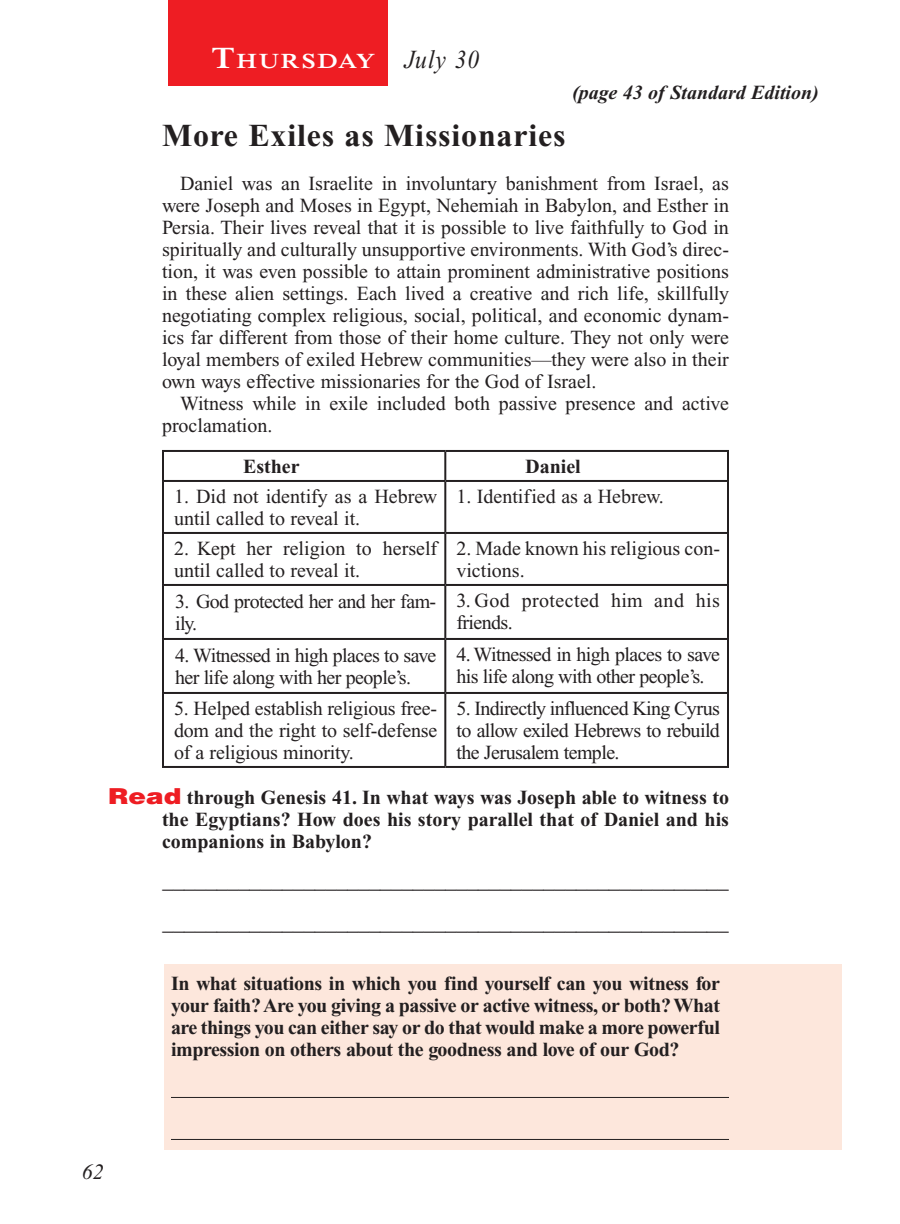
<style>
.page{position:relative;width:900px;height:1224px;background:#fff}
.page>*{position:absolute;margin:0;border:0;box-sizing:border-box;transform-origin:0 0}
.Head{font:700 32px "Times New Roman PS Std";letter-spacing:.025em;color:#231f20}
.Lesson_Dates{font:italic 26px "Times New Roman PS Std";letter-spacing:.045em;color:#231f20;scale:.9 1}
.Blank_Lines_SB{font:22px "Times New Roman PS Std";color:#231f20}
.Blank_Lines{font:22px "Times New Roman PS Std";color:#231f20}
.PageNumbers{font:italic 22px "Times New Roman PS Std";color:#231f20}
.Daily_Header{font:600 21px "Times NRMT Std";letter-spacing:.07em;color:#fff;scale:1.1 1}
.Body{font:20px/22px "Times New Roman PS Std";color:#231f20}
.x-screened_box-text{font:700 20px/22px "Times New Roman PS Std";letter-spacing:-.02em;color:#231f20;text-align:justify}
.Question_NO_SB{font:700 20px/22px "Times New Roman PS Std";color:#231f20;text-align:justify}
.Body-2{font:20px/22px "Times New Roman PS Std";letter-spacing:-.03em;color:#231f20}
.Page_from_SE{font:italic 700 20px "Times New Roman PS Std";color:#231f20}
.Body-3{font:700 20px "Times New Roman PS Std";color:#231f20}
.s1{font-size:30px}
.s2{font-family:"Helvetica LT Std";font-weight:900;font-size:22px;color:#ee1d23}
</style>
<div class="page">
<div style="left:168px;top:0;width:220px;height:85px;background:#ee1d23"></div>
<div style="left:164px;top:964px;width:677px;height:185px;background:#fde7dc"></div>
<hr style="left:171px;top:1097px;width:558px;height:1px;background:#231f20">
<hr style="left:171px;top:1139px;width:558px;height:1px;background:#231f20">
<hr style="left:162px;top:450px;width:283px;height:2px;background:#231f20">
<hr style="left:162px;top:452px;width:2px;height:28px;background:#231f20">
<hr style="left:445px;top:450px;width:284px;height:2px;background:#231f20">
<hr style="left:444px;top:452px;width:2px;height:28px;background:#231f20">
<hr style="left:727px;top:452px;width:2px;height:28px;background:#231f20">
<hr style="left:162px;top:480px;width:283px;height:2px;background:#231f20">
<hr style="left:162px;top:482px;width:2px;height:50px;background:#231f20">
<hr style="left:445px;top:480px;width:284px;height:2px;background:#231f20">
<hr style="left:444px;top:482px;width:2px;height:50px;background:#231f20">
<hr style="left:727px;top:482px;width:2px;height:50px;background:#231f20">
<hr style="left:162px;top:532px;width:283px;height:2px;background:#231f20">
<hr style="left:162px;top:534px;width:2px;height:50px;background:#231f20">
<hr style="left:445px;top:532px;width:284px;height:2px;background:#231f20">
<hr style="left:444px;top:534px;width:2px;height:50px;background:#231f20">
<hr style="left:727px;top:534px;width:2px;height:50px;background:#231f20">
<hr style="left:162px;top:584px;width:283px;height:2px;background:#231f20">
<hr style="left:162px;top:586px;width:2px;height:52px;background:#231f20">
<hr style="left:445px;top:584px;width:284px;height:2px;background:#231f20">
<hr style="left:444px;top:586px;width:2px;height:52px;background:#231f20">
<hr style="left:727px;top:586px;width:2px;height:52px;background:#231f20">
<hr style="left:162px;top:638px;width:283px;height:2px;background:#231f20">
<hr style="left:162px;top:640px;width:2px;height:52px;background:#231f20">
<hr style="left:445px;top:638px;width:284px;height:2px;background:#231f20">
<hr style="left:444px;top:640px;width:2px;height:52px;background:#231f20">
<hr style="left:727px;top:640px;width:2px;height:52px;background:#231f20">
<hr style="left:162px;top:692px;width:283px;height:2px;background:#231f20">
<hr style="left:162px;top:694px;width:2px;height:72px;background:#231f20">
<hr style="left:445px;top:692px;width:284px;height:2px;background:#231f20">
<hr style="left:444px;top:694px;width:2px;height:72px;background:#231f20">
<hr style="left:727px;top:694px;width:2px;height:72px;background:#231f20">
<hr style="left:162px;top:766px;width:283px;height:2px;background:#231f20">
<hr style="left:445px;top:766px;width:284px;height:2px;background:#231f20">
<p class="Daily_Header" style="left:212px;top:49px;width:150px"><span class="s1">T</span>HURSDAY</p>
<p class="Lesson_Dates" style="left:404px;top:46px;width:85px">July 30</p>
<p class="Page_from_SE" style="left:572px;top:82px;width:248px">(page 43 of Standard Edition)</p>
<p class="Head" style="left:162px;top:118px;width:405px">More Exiles as Missionaries</p>
<p class="Body" style="left:162px;top:172px;width:569px;text-align:justify;text-indent:18px">Daniel was an Israelite in involuntary banishment from Israel, as were Joseph and Moses in Egypt, Nehemiah in Babylon, and Esther in Persia. Their lives reveal that it is possible to live faithfully to God in spiritually and culturally unsupportive environments. With God’s direc&shy;tion, it was even possible to attain prominent administrative positions in these alien settings. Each lived a creative and rich life, skillfully negotiating complex religious, social, political, and economic dynam&shy;ics far different from those of their home culture. They not only were loyal members of exiled Hebrew communities—they were also in their own ways effective missionaries for the God of Israel.</p>
<p class="Body" style="left:162px;top:392px;width:568px;text-indent:18px">Witness while in exile included both passive presence and active proclamation.</p>
<p class="Body-3" style="left:243px;top:455px;width:58px">Esther</p>
<p class="Body-3" style="left:525px;top:455px;width:57px">Daniel</p>
<p class="Body" style="left:174px;top:485px;width:265px">1. Did not identify as a Hebrew until called to reveal it.</p>
<p class="Body" style="left:456px;top:485px;width:209px">1. Identified as a Hebrew.</p>
<p class="Body" style="left:174px;top:537px;width:265px">2. Kept her religion to herself until called to reveal it.</p>
<p class="Body" style="left:456px;top:537px;width:265px">2. Made known his religious con&shy;victions.</p>
<p class="Body" style="left:175px;top:590px;width:263px">3. God protected her and her fam&shy;ily.</p>
<p class="Body" style="left:456px;top:589px;width:265px">3. God protected him and his friends.</p>
<p class="Body-2" style="left:175px;top:644px;width:263px">4. Witnessed in high places to save her life along with her people’s.</p>
<p class="Body-2" style="left:456px;top:643px;width:265px">4. Witnessed in high places to save his life along with other people’s.</p>
<p class="Body" style="left:174px;top:697px;width:265px;text-align:justify">5. Helped establish religious free&shy;dom and the right to self-defense of a religious minority.</p>
<p class="Body" style="left:456px;top:697px;width:265px;text-align:justify">5. Indirectly influenced King Cyrus to allow exiled Hebrews to rebuild the Jerusalem temple.</p>
<p class="Question_NO_SB" style="left:162px;top:786px;width:569px;text-indent:-54px"><span class="s2">Read</span> through Genesis 41. In what ways was Joseph able to witness to the Egyptians? How does his story parallel that of Daniel and his companions in Babylon?</p>
<p class="Blank_Lines_SB" style="left:162px;top:869px;width:568px">____________________________________________________</p>
<p class="Blank_Lines" style="left:162px;top:911px;width:568px">____________________________________________________</p>
<p class="PageNumbers" style="left:82px;top:1160px;width:23px">62</p>
<p class="x-screened_box-text" style="left:171px;top:972px;width:551px">In what situations in which you find yourself can you witness for your faith? Are you giving a passive or active witness, or both? What are things you can either say or do that would make a more powerful impression on others about the goodness and love of our God?</p>
</div>
